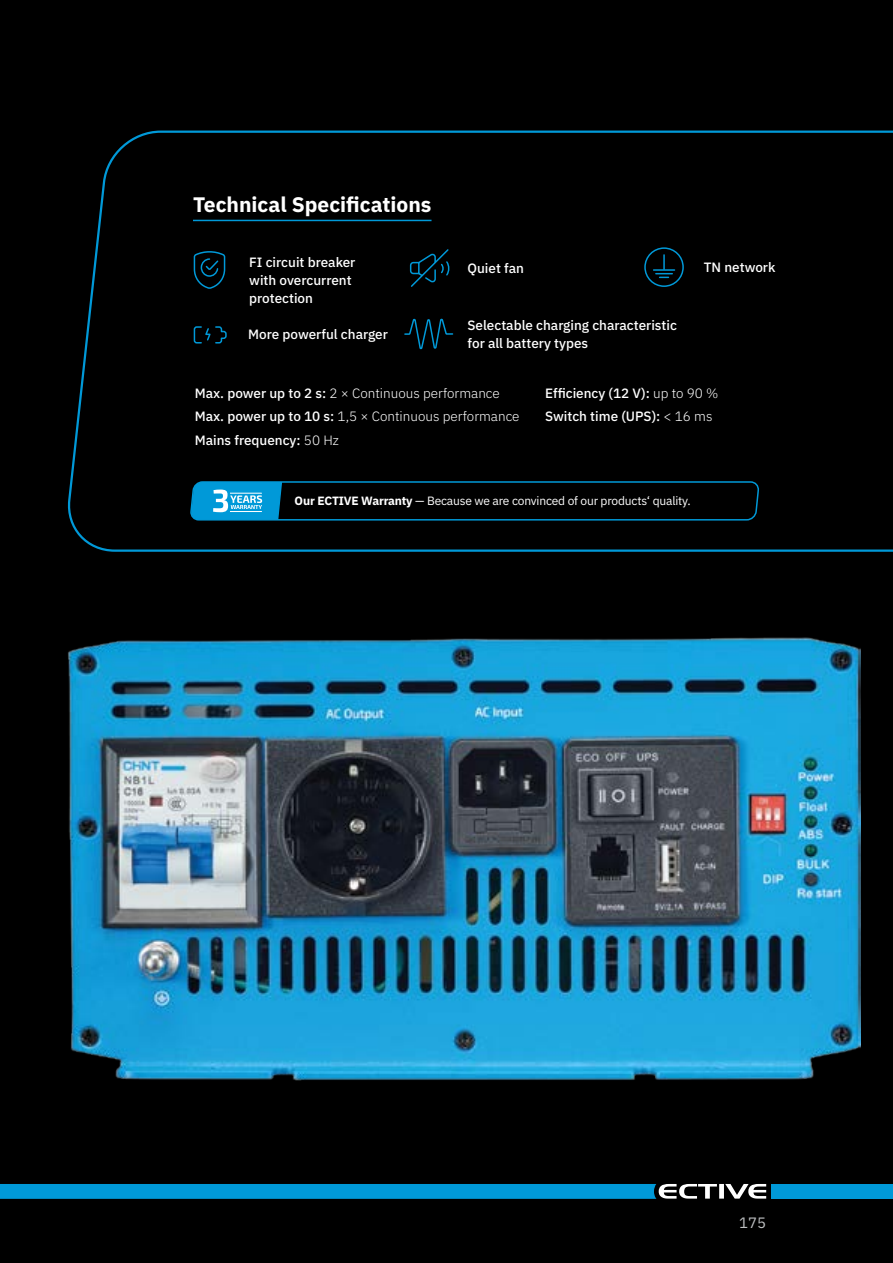
<style>
.page{position:relative;width:893px;height:1263px;background:#000}
.page>*{position:absolute;margin:0;border:0;box-sizing:border-box;transform-origin:0 0}
.t1{font:700 21px "IBM Plex Sans";color:#fff}
.t2{font:15px "IBM Plex Sans";color:#bcbec0}
.t3{font:500 13.5px/18px "IBM Plex Sans";color:#fff}
.t4{font:300 13.5px/23.7px "IBM Plex Sans";color:#fff}
.t5{font:12px "IBM Plex Sans";letter-spacing:-.015em;color:#fff}
.s1{font-weight:500}
.s2{font-weight:300}
.s3{font-weight:700}
</style>
<div class="page">
<svg style="left:0;top:1184px;width:766px;height:15px;background:#0f91c6"></svg>
<div style="left:771px;top:1184px;width:122px;height:15px;background:#0099d8"></div>
<svg style="left:67px;top:130px;width:826px;height:422px"></svg>
<hr style="left:193px;top:220px;width:238px;height:1px;background:#0099d8">
<svg style="left:409px;top:248px;width:41px;height:40px"></svg>
<div style="left:644px;top:247px;width:40px;height:40px;border:2px solid #0099d8;border-radius:50%"></div>
<hr style="left:654px;top:269px;width:20px;height:2px;background:#0099d8">
<svg style="left:656px;top:255px;width:16px;height:23px"></svg>
<svg style="left:193px;top:325px;width:34px;height:19px"></svg>
<img style="left:68px;top:637px;width:793px;height:444px">
<svg style="left:403px;top:318px;width:51px;height:32px"></svg>
<svg style="left:193px;top:250px;width:33px;height:40px"></svg>
<svg style="left:189px;top:480px;width:571px;height:41px"></svg>
<h1 class="t1" style="left:193px;top:187px;width:240px">Technical Specifications</h1>
<p class="t3" style="left:249px;top:252px;width:108px">FI circuit breaker with overcurrent protection</p>
<p class="t3" style="left:248px;top:324px;width:141px">More powerful charger</p>
<p class="t3" style="left:468px;top:258px;width:58px">Quiet fan</p>
<p class="t3" style="left:704px;top:257px;width:73px">TN network</p>
<p class="t3" style="left:467px;top:315px;width:211px">Selectable charging characteristic for all battery types</p>
<p class="t4" style="left:195px;top:380px;width:326px"><span class="s1">Max. power up to 2 s:</span> 2 × Continuous performance<br><span class="s1">Max. power up to 10 s:</span> 1,5 × Continuous performance<br><span class="s1">Mains frequency:</span> 50 Hz</p>
<p class="t3" style="left:545px;top:380px;width:175px;line-height:23.7px">Efficiency (12 V): <span class="s2">up to 90 %<br></span>Switch time (UPS): <span class="s2">&lt; 16 ms</span></p>
<p class="t5" style="left:295px;top:492px;width:398px"><span class="s3">Our ECTIVE Warranty</span> — Because we are convinced of our products‘ quality.</p>
<p class="t2" style="left:739px;top:1211px;width:29px">175</p>
</div>
